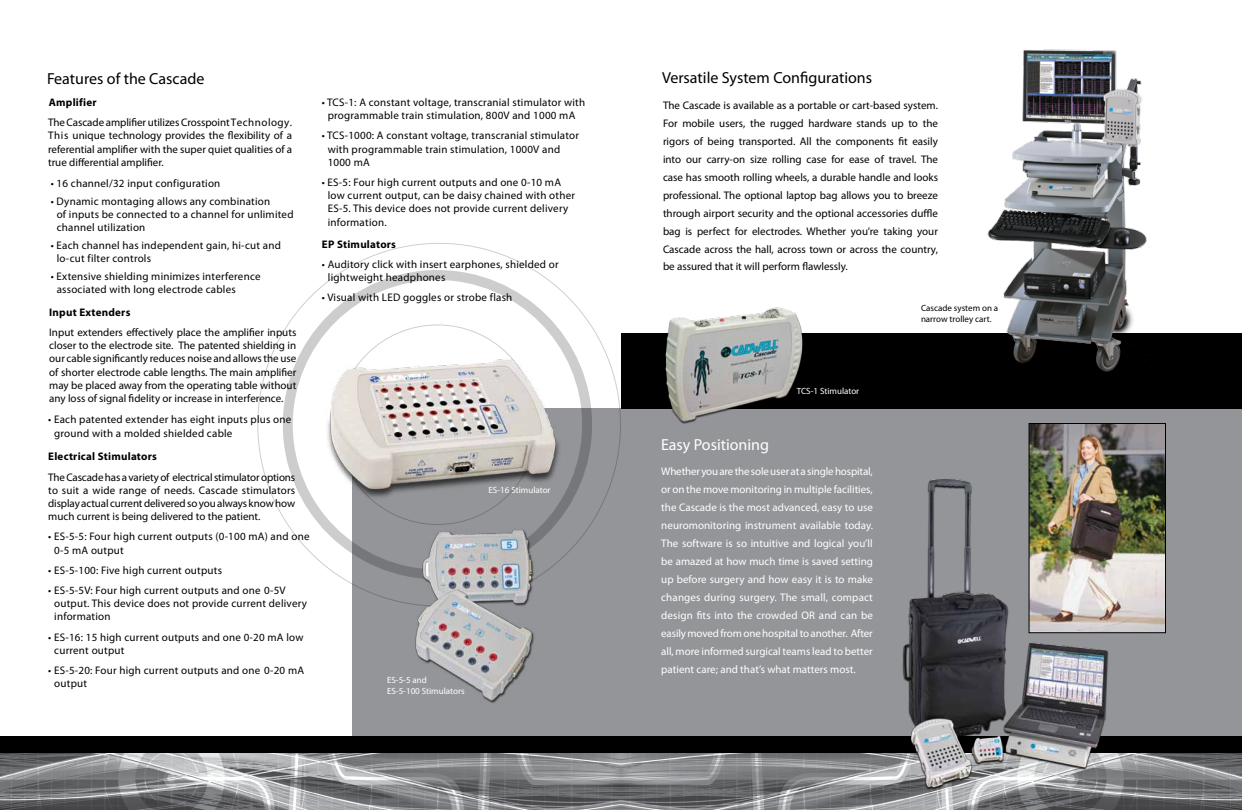
<style>
.page{position:relative;width:1242px;height:810px;background:#fff}
.page>*{position:absolute;margin:0;border:0;box-sizing:border-box;transform-origin:0 0}
.t1{font:16px "Myriad Pro";color:#000}
.t2{font:16px "Myriad Pro";color:#fff}
.t3{font:11px/13.2px "Myriad Pro";letter-spacing:.02em;color:#000}
.t4{font:11px/18px "Myriad Pro";color:#fff;text-align:justify}
.t5{font:700 11px "Myriad Pro";letter-spacing:.02em;color:#000}
.t6{font:9px/10.8px "Myriad Pro";color:#fff}
.t7{font:9px/10.8px "Myriad Pro";color:#000}
</style>
<div class="page">
<div style="left:352px;top:408px;width:890px;height:336px;background:#939598"></div>
<div style="left:621px;top:333px;width:621px;height:75px;background:#000"></div>
<img style="left:0;top:753px;width:1242px;height:57px">
<div style="left:621px;top:736px;width:621px;height:17px;background:#000"></div>
<div style="left:0;top:736px;width:621px;height:17px;background:#000"></div>
<div style="left:283px;top:270px;width:309px;height:309px;border:10px solid #000;border-radius:50%"></div>
<img style="left:987px;top:49px;width:160px;height:323px">
<img style="left:880px;top:458px;width:255px;height:339px">
<img style="left:309px;top:330px;width:256px;height:173px">
<img style="left:411px;top:524px;width:136px;height:179px">
<img style="left:653px;top:307px;width:162px;height:117px">
<img style="left:1031px;top:425px;width:133px;height:206px">
<div style="left:1029px;top:423px;width:137px;height:210px;border:1px solid #000"></div>
<h1 class="t1" style="left:47px;top:69px;width:159px">Features of the Cascade</h1>
<p class="t5" style="left:49px;top:95px;width:49px">Amplifier</p>
<p class="t3" style="left:48px;top:116px;width:246px;text-align:justify">The Cascade amplifier utilizes Crosspoint Technology.<br>This unique technology provides the flexibility of a referential amplifier with the super quiet qualities of a true differential amplifier.</p>
<p class="t3" style="left:51px;top:176px;width:171px">• 16 channel/32 input configuration</p>
<p class="t3" style="left:57px;top:194px;width:238px;text-indent:-6px">• Dynamic montaging allows any combination<br>of inputs be connected to a channel for unlimited channel utilization</p>
<p class="t3" style="left:57px;top:239px;width:226px;text-indent:-6px">• Each channel has independent gain, hi-cut and lo-cut filter controls</p>
<p class="t3" style="left:57px;top:270px;width:205px;text-indent:-6px">• Extensive shielding minimizes interference associated with long electrode cables</p>
<p class="t5" style="left:49px;top:305px;width:83px">Input Extenders</p>
<p class="t3" style="left:49px;top:326px;width:249px;text-align:justify">Input extenders effectively place the amplifier inputs closer to the electrode site. The patented shielding in our cable significantly reduces noise and allows the use of shorter electrode cable lengths. The main amplifier may be placed away from the operating table without any loss of signal fidelity or increase in interference.</p>
<p class="t3" style="left:54px;top:413px;width:239px;text-indent:-6px">• Each patented extender has eight inputs plus one ground with a molded shielded cable</p>
<p class="t5" style="left:48px;top:449px;width:110px">Electrical Stimulators</p>
<p class="t3" style="left:48px;top:470px;width:249px;text-align:justify">The Cascade has a variety of electrical stimulator options to suit a wide range of needs. Cascade stimulators display actual current delivered so you always know how much current is being delivered to the patient.</p>
<p class="t3" style="left:54px;top:530px;width:257px;text-indent:-6px">• ES-5-5: Four high current outputs (0-100 mA) and one<br>0-5 mA output</p>
<p class="t3" style="left:48px;top:563px;width:175px">• ES-5-100: Five high current outputs</p>
<p class="t3" style="left:54px;top:584px;width:254px;text-indent:-6px">• ES-5-5V: Four high current outputs and one 0-5V output. This device does not provide current delivery information</p>
<p class="t3" style="left:54px;top:630px;width:251px;text-indent:-6px">• ES-16: 15 high current outputs and one 0-20 mA low current output</p>
<p class="t3" style="left:54px;top:664px;width:251px;text-indent:-6px">• ES-5-20: Four high current outputs and one 0-20 mA output</p>
<p class="t3" style="left:322px;top:95px;width:265px;text-align:center">• TCS-1: A constant voltage, transcranial stimulator with programmable train stimulation, 800V and 1000 mA</p>
<p class="t3" style="left:328px;top:129px;width:253px;text-indent:-6px">• TCS-1000: A constant voltage, transcranial stimulator with programmable train stimulation, 1000V and<br>1000 mA</p>
<p class="t3" style="left:328px;top:175px;width:249px;text-indent:-6px">• ES-5: Four high current outputs and one 0-10 mA low current output, can be daisy chained with other ES-5. This device does not provide current delivery information.</p>
<p class="t5" style="left:322px;top:237px;width:76px">EP Stimulators</p>
<p class="t3" style="left:328px;top:257px;width:232px;text-indent:-6px">• Auditory click with insert earphones, shielded or lightweight headphones</p>
<p class="t3" style="left:322px;top:291px;width:192px">• Visual with LED goggles or strobe flash</p>
<p class="t6" style="left:489px;top:485px;width:64px">ES-16 Stimulator</p>
<p class="t6" style="left:387px;top:674px;width:79px">ES-5-5 and<br>ES-5-100 Stimulators</p>
<h1 class="t1" style="left:662px;top:68px;width:212px">Versatile System Configurations</h1>
<p class="t3" style="left:663px;top:96px;width:277px;line-height:18px;text-align:justify">The Cascade is available as a portable or cart-based system.<br>For mobile users, the rugged hardware stands up to the rigors of being transported. All the components fit easily into our carry-on size rolling case for ease of travel. The case has smooth rolling wheels, a durable handle and looks professional. The optional laptop bag allows you to breeze through airport security and the optional accessories duffle bag is perfect for electrodes. Whether you’re taking your Cascade across the hall, across town or across the country, be assured that it will perform flawlessly.</p>
<p class="t6" style="left:797px;top:385px;width:64px">TCS-1 Stimulator</p>
<h1 class="t2" style="left:661px;top:435px;width:110px">Easy Positioning</h1>
<p class="t4" style="left:661px;top:462px;width:213px">Whether you are the sole user at a single hospital, or on the move monitoring in multiple facilities, the Cascade is the most advanced, easy to use neuromonitoring instrument available today.<br>The software is so intuitive and logical you’ll be amazed at how much time is saved setting up before surgery and how easy it is to make changes during surgery. The small, compact design fits into the crowded OR and can be easily moved from one hospital to another. After all, more informed surgical teams lead to better patient care; and that’s what matters most.</p>
<p class="t7" style="left:921px;top:302px;width:79px">Cascade system on a narrow trolley cart.</p>
</div>
